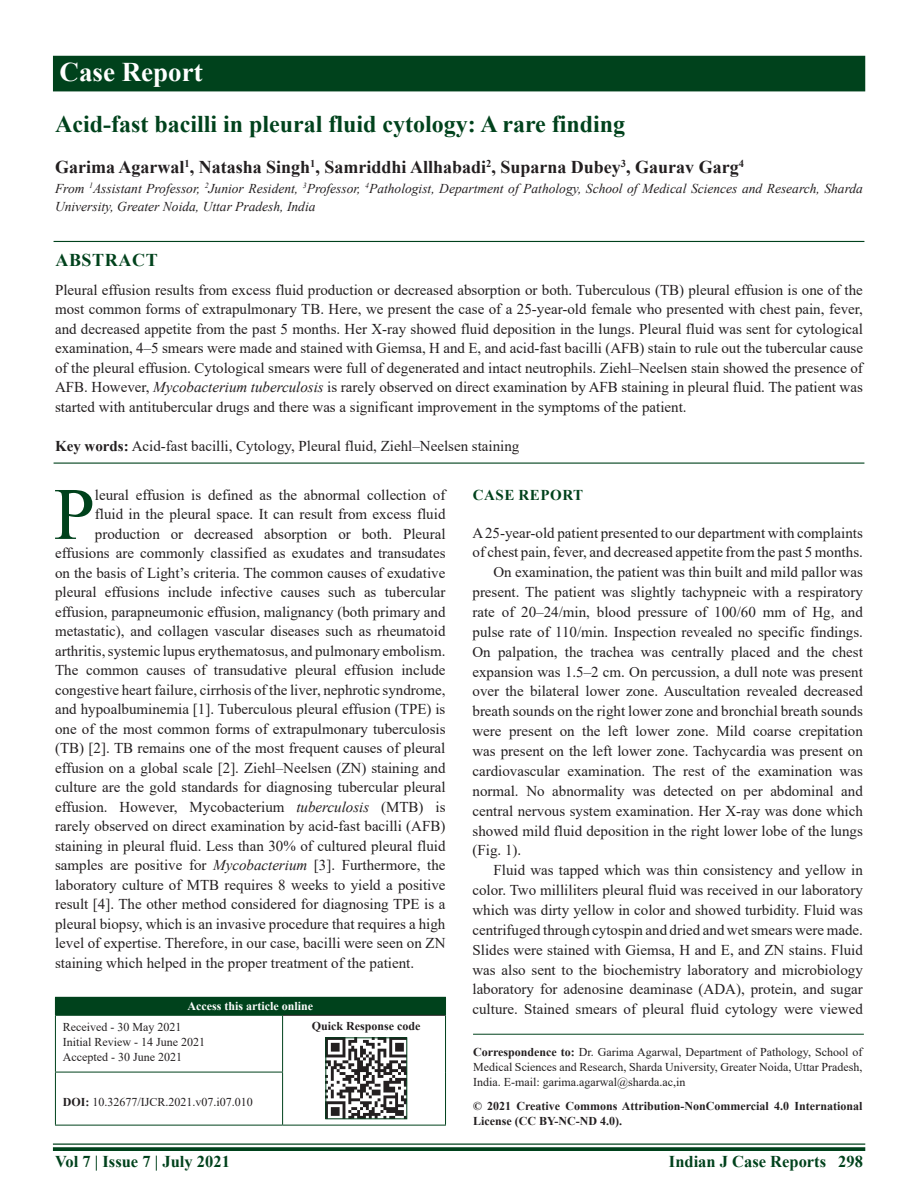
<style>
.page{position:relative;width:918px;height:1188px;background:#fff}
.page>*{position:absolute;margin:0;border:0;box-sizing:border-box;transform-origin:0 0}
.DROP_CAP_TX{font:73.95px "Times New Roman";color:#00421c}
.AH{font:700 27px "Times New Roman";color:#fff}
.AT{font:700 24px "Times New Roman";color:#00421c}
.AU{font:700 18px "Times New Roman";color:#231f20}
.ABSH{font:700 18px "Times New Roman";letter-spacing:.035em;color:#00421c}
.RF{font:700 16.5px "Times New Roman";color:#00421c}
.DROP_CAP_TX-2{font:15px "Times New Roman";color:#231f20}
.TX{font:15px/19.8px "Times New Roman";color:#231f20;text-align:justify}
.ABS{font:15px/19.5px "Times New Roman";color:#231f20;text-align:justify}
.TXFL{font:15px/19.8px "Times New Roman";color:#231f20}
.KWD{font:15px "Times New Roman";color:#231f20}
.t1{font:700 15px "Times New Roman";letter-spacing:.035em;color:#00421c}
.AFF{font:italic 13.5px/18px "Times New Roman";color:#231f20}
.ADD{font:12px/15px "Times New Roman";color:#231f20;text-align:justify}
.CR{font:700 12px/15px "Times New Roman";color:#231f20}
.HIS{font:12px/15px "Times New Roman";color:#231f20}
.DOI{font:12px "Times New Roman";color:#231f20}
.AAO{font:700 12px "Times New Roman";color:#fff}
.QR{font:700 12px "Times New Roman";color:#231f20}
.s1{font-style:italic}
.s2{font-weight:700}
</style>
<div class="page">
<hr style="left:53px;top:1143px;width:812px;height:2px;background:#00421c">
<svg style="left:53px;top:1147px;width:812px;height:4px;background:#0f4d29"></svg>
<div style="left:53px;top:56px;width:812px;height:35px;background:#00421c"></div>
<hr style="left:54px;top:241px;width:810px;height:1px;background:#00421c">
<hr style="left:54px;top:463px;width:810px;height:1px;background:#00421c">
<div style="left:55px;top:997px;width:391px;height:18px;background:#00421c"></div>
<hr style="left:283px;top:1015px;width:162px;height:1px;background:#231f20">
<hr style="left:55px;top:1016px;width:1px;height:56px;background:#00421c">
<hr style="left:55px;top:1015px;width:228px;height:1px;background:#00421c">
<hr style="left:282px;top:1016px;width:1px;height:56px;background:#00421c">
<hr style="left:445px;top:1015px;width:1px;height:57px;background:#00421c">
<hr style="left:445px;top:1072px;width:1px;height:53px;background:#00421c">
<hr style="left:55px;top:1072px;width:1px;height:53px;background:#00421c">
<hr style="left:55px;top:1072px;width:228px;height:1px;background:#00421c">
<hr style="left:55px;top:1125px;width:228px;height:1px;background:#00421c">
<hr style="left:282px;top:1072px;width:1px;height:53px;background:#00421c">
<hr style="left:283px;top:1125px;width:163px;height:1px;background:#00421c">
<img style="left:328px;top:1040px;width:77px;height:77px">
<div style="left:326px;top:1038px;width:81px;height:81px;border:1px solid #00421c"></div>
<hr style="left:473px;top:1034px;width:391px;height:1px;background:#00421c">
<p class="AH" style="left:60px;top:52px;width:145px">Case Report</p>
<p class="AT" style="left:55px;top:106px;width:572px">Acid-fast bacilli in pleural fluid cytology: A rare finding</p>
<p class="AU" style="left:55px;top:154px;width:690px">Garima Agarwal<sup>1</sup>, Natasha Singh<sup>1</sup>, Samriddhi Allhabadi<sup>2</sup>, Suparna Dubey<sup>3</sup>, Gaurav Garg<sup>4</sup></p>
<p class="AFF" style="left:55px;top:179px;width:809px">From <sup>1</sup>Assistant Professor, <sup>2</sup>Junior Resident, <sup>3</sup>Professor, <sup>4</sup>Pathologist, Department of Pathology, School of Medical Sciences and Research, Sharda<br>University, Greater Noida, Uttar Pradesh, India</p>
<p class="ABSH" style="left:55px;top:247px;width:104px">ABSTRACT</p>
<p class="ABS" style="left:55px;top:279px;width:809px">Pleural effusion results from excess fluid production or decreased absorption or both. Tuberculous (TB) pleural effusion is one of the most common forms of extrapulmonary TB. Here, we present the case of a 25-year-old female who presented with chest pain, fever, and decreased appetite from the past 5 months. Her X-ray showed fluid deposition in the lungs. Pleural fluid was sent for cytological examination, 4–5 smears were made and stained with Giemsa, H and E, and acid-fast bacilli (AFB) stain to rule out the tubercular cause of the pleural effusion. Cytological smears were full of degenerated and intact neutrophils. Ziehl–Neelsen stain showed the presence of AFB. However, <span class="s1">Mycobacterium tuberculosis</span> is rarely observed on direct examination by AFB staining in pleural fluid. The patient was started with antitubercular drugs and there was a significant improvement in the symptoms of the patient.</p>
<p class="KWD" style="left:55px;top:435px;width:466px"><span class="s2">Key words:</span> Acid-fast bacilli, Cytology, Pleural fluid, Ziehl–Neelsen staining</p>
<p class="DROP_CAP_TX" style="left:54px;top:462px;width:43px">P</p>
<p class="DROP_CAP_TX-2" style="left:95px;top:484px;width:352px">leural effusion is defined as the abnormal collection of</p>
<p class="DROP_CAP_TX-2" style="left:95px;top:504px;width:352px">fluid in the pleural space. It can result from excess fluid</p>
<p class="DROP_CAP_TX-2" style="left:95px;top:523px;width:352px">production or decreased absorption or both. Pleural</p>
<p class="DROP_CAP_TX-2" style="left:55px;top:543px;width:392px">effusions are commonly classified as exudates and transudates</p>
<p class="DROP_CAP_TX-2" style="left:55px;top:562px;width:392px">on the basis of Light’s criteria. The common causes of exudative</p>
<p class="DROP_CAP_TX-2" style="left:55px;top:582px;width:392px">pleural effusions include infective causes such as tubercular</p>
<p class="DROP_CAP_TX-2" style="left:55px;top:601px;width:392px">effusion, parapneumonic effusion, malignancy (both primary and</p>
<p class="DROP_CAP_TX-2" style="left:55px;top:621px;width:392px">metastatic), and collagen vascular diseases such as rheumatoid</p>
<p class="DROP_CAP_TX-2" style="left:55px;top:640px;width:392px">arthritis, systemic lupus erythematosus, and pulmonary embolism.</p>
<p class="DROP_CAP_TX-2" style="left:55px;top:660px;width:392px">The common causes of transudative pleural effusion include</p>
<p class="DROP_CAP_TX-2" style="left:55px;top:679px;width:392px">congestive heart failure, cirrhosis of the liver, nephrotic syndrome,</p>
<p class="DROP_CAP_TX-2" style="left:55px;top:699px;width:392px">and hypoalbuminemia [1]. Tuberculous pleural effusion (TPE) is</p>
<p class="DROP_CAP_TX-2" style="left:55px;top:718px;width:392px">one of the most common forms of extrapulmonary tuberculosis</p>
<p class="DROP_CAP_TX-2" style="left:55px;top:738px;width:392px">(TB) [2]. TB remains one of the most frequent causes of pleural</p>
<p class="DROP_CAP_TX-2" style="left:55px;top:757px;width:392px">effusion on a global scale [2]. Ziehl–Neelsen (ZN) staining and</p>
<p class="DROP_CAP_TX-2" style="left:55px;top:777px;width:392px">culture are the gold standards for diagnosing tubercular pleural</p>
<p class="DROP_CAP_TX-2" style="left:55px;top:796px;width:392px">effusion. However, Mycobacterium <span class="s1">tuberculosis</span> (MTB) is</p>
<p class="DROP_CAP_TX-2" style="left:55px;top:816px;width:392px">rarely observed on direct examination by acid-fast bacilli (AFB)</p>
<p class="DROP_CAP_TX-2" style="left:55px;top:835px;width:392px">staining in pleural fluid. Less than 30% of cultured pleural fluid</p>
<p class="DROP_CAP_TX-2" style="left:55px;top:855px;width:392px">samples are positive for <span class="s1">Mycobacterium</span> [3]. Furthermore, the</p>
<p class="DROP_CAP_TX-2" style="left:55px;top:874px;width:392px">laboratory culture of MTB requires 8 weeks to yield a positive</p>
<p class="DROP_CAP_TX-2" style="left:55px;top:894px;width:392px">result [4]. The other method considered for diagnosing TPE is a</p>
<p class="DROP_CAP_TX-2" style="left:55px;top:913px;width:392px">pleural biopsy, which is an invasive procedure that requires a high</p>
<p class="DROP_CAP_TX-2" style="left:55px;top:933px;width:392px">level of expertise. Therefore, in our case, bacilli were seen on ZN</p>
<p class="DROP_CAP_TX-2" style="left:55px;top:952px;width:361px">staining which helped in the proper treatment of the patient.</p>
<p class="AAO" style="left:188px;top:998px;width:127px">Access this article online</p>
<p class="HIS" style="left:63px;top:1019px;width:144px">Received - 30 May 2021<br>Initial Review - 14 June 2021<br>Accepted - 30 June 2021</p>
<p class="QR" style="left:312px;top:1017px;width:110px">Quick Response code</p>
<p class="DOI" style="left:63px;top:1094px;width:192px"><span class="s2">DOI:</span> 10.32677/IJCR.2021.v07.i07.010</p>
<h1 class="t1" style="left:473px;top:484px;width:112px">CASE REPORT</h1>
<p class="TXFL" style="left:472px;top:522px;width:392px">A 25-year-old patient presented to our department with complaints of chest pain, fever, and decreased appetite from the past 5 months.</p>
<p class="TX" style="left:472px;top:562px;width:392px;text-indent:21px">On examination, the patient was thin built and mild pallor was present. The patient was slightly tachypneic with a respiratory rate of 20–24/min, blood pressure of 100/60 mm of Hg, and pulse rate of 110/min. Inspection revealed no specific findings.<br>On palpation, the trachea was centrally placed and the chest expansion was 1.5–2 cm. On percussion, a dull note was present over the bilateral lower zone. Auscultation revealed decreased breath sounds on the right lower zone and bronchial breath sounds were present on the left lower zone. Mild coarse crepitation was present on the left lower zone. Tachycardia was present on cardiovascular examination. The rest of the examination was normal. No abnormality was detected on per abdominal and central nervous system examination. Her X-ray was done which showed mild fluid deposition in the right lower lobe of the lungs (Fig. 1).</p>
<p class="TX" style="left:472px;top:860px;width:392px;text-indent:21px">Fluid was tapped which was thin consistency and yellow in color. Two milliliters pleural fluid was received in our laboratory which was dirty yellow in color and showed turbidity. Fluid was centrifuged through cytospin and dried and wet smears were made.<br>Slides were stained with Giemsa, H and E, and ZN stains. Fluid was also sent to the biochemistry laboratory and microbiology laboratory for adenosine deaminase (ADA), protein, and sugar culture. Stained smears of pleural fluid cytology were viewed</p>
<p class="ADD" style="left:473px;top:1044px;width:391px"><span class="s2">Correspondence to:</span> Dr. Garima Agarwal, Department of Pathology, School of Medical Sciences and Research, Sharda University, Greater Noida, Uttar Pradesh, India. E-mail: garima.agarwal@sharda.ac,in</p>
<p class="CR" style="left:473px;top:1099px;width:391px">© 2021 Creative Commons Attribution-NonCommercial 4.0 International<br>License (CC BY-NC-ND 4.0).</p>
<p class="RF" style="left:55px;top:1150px;width:176px">Vol 7 | Issue 7 | July 2021</p>
<p class="RF" style="left:669px;top:1150px;width:195px">Indian J Case Reports 298</p>
</div>
